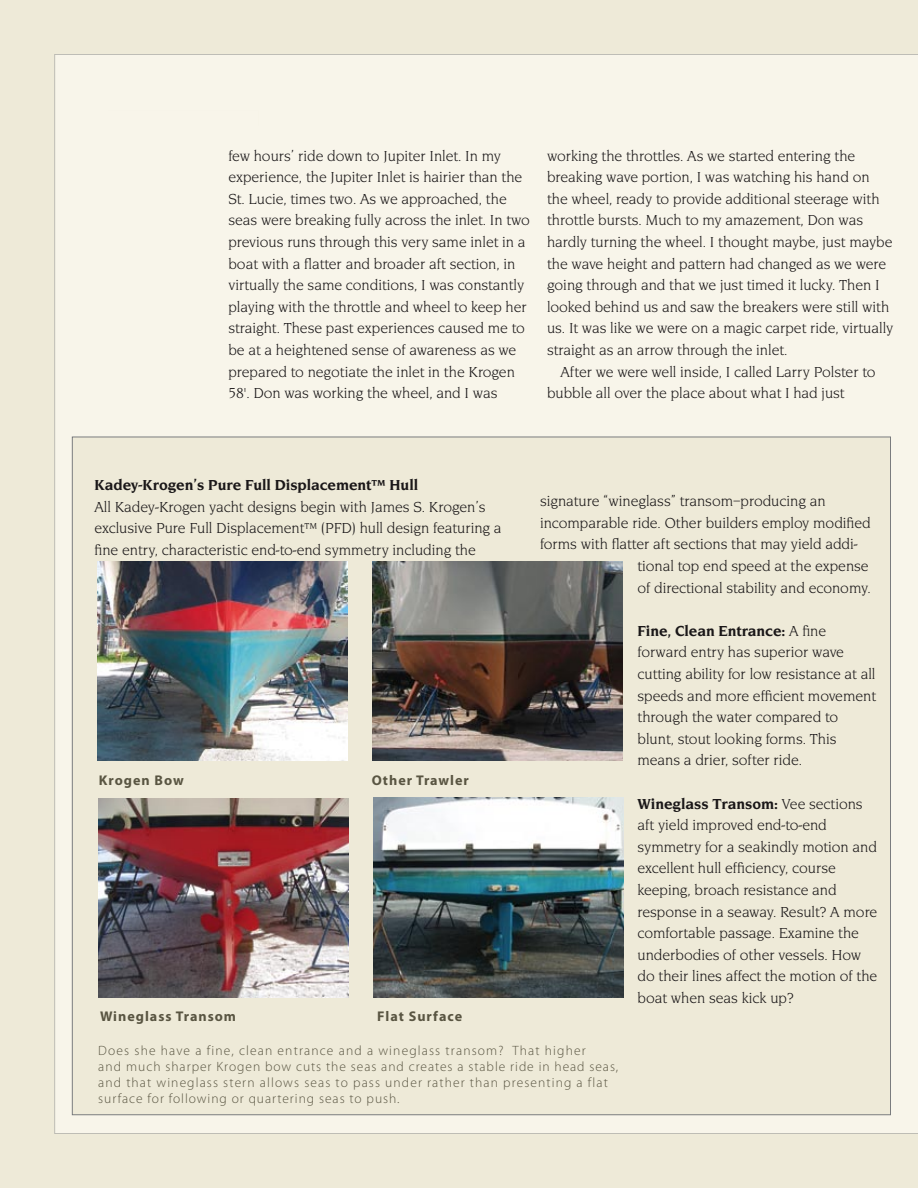
<style>
.page{position:relative;width:918px;height:1188px;background:#eeead8}
.page>*{position:absolute;margin:0;border:0;box-sizing:border-box;transform-origin:0 0}
.t1{font:15px/21.6px "Novarese ITC";color:#1a1718}
.t2{font:700 15px "Novarese ITC";color:#1a1718}
.t3{font:700 14.1px "Myriad Pro";letter-spacing:.07em;color:#595542}
.t4{font:300 13.5px/16.2px "Myriad Pro";letter-spacing:.08em;color:#595542}
.s1{font-weight:700}
</style>
<div class="page">
<div style="left:54px;top:54px;width:864px;height:1080px;background:#f8f5ea"></div>
<div style="left:108px;top:111px;width:150px;height:14px;background:#f8f5ea"></div>
<div style="left:72px;top:436px;width:819px;height:679px;background:#eeead8"></div>
<img style="left:98px;top:561px;width:250px;height:199px">
<img style="left:373px;top:561px;width:249px;height:199px">
<img style="left:99px;top:799px;width:249px;height:198px">
<img style="left:374px;top:797px;width:249px;height:200px">
<p class="t1" style="left:228px;top:145px;width:303px">few hours’ ride down to Jupiter Inlet. In my experience, the Jupiter Inlet is hairier than the St. Lucie, times two. As we approached, the seas were breaking fully across the inlet. In two previous runs through this very same inlet in a boat with a flatter and broader aft section, in virtually the same conditions, I was constantly playing with the throttle and wheel to keep her straight. These past experiences caused me to be at a heightened sense of awareness as we prepared to negotiate the inlet in the Krogen 58'. Don was working the wheel, and I was</p>
<p class="t1" style="left:547px;top:145px;width:348px">working the throttles. As we started entering the breaking wave portion, I was watching his hand on the wheel, ready to provide additional steerage with throttle bursts. Much to my amazement, Don was hardly turning the wheel. I thought maybe, just maybe the wave height and pattern had changed as we were going through and that we just timed it lucky. Then I looked behind us and saw the breakers were still with us. It was like we were on a magic carpet ride, virtually straight as an arrow through the inlet.</p>
<p class="t1" style="left:547px;top:361px;width:330px;text-indent:14px">After we were well inside, I called Larry Polster to bubble all over the place about what I had just</p>
<p class="t2" style="left:94px;top:476px;width:325px">Kadey-Krogen’s Pure Full Displacement™ Hull</p>
<p class="t1" style="left:94px;top:496px;width:409px">All Kadey-Krogen yacht designs begin with James S. Krogen’s exclusive Pure Full Displacement™ (PFD) hull design featuring a fine entry, characteristic end-to-end symmetry including the</p>
<p class="t1" style="left:540px;top:491px;width:287px">signature “wineglass” transom–producing an</p>
<p class="t1" style="left:540px;top:512px;width:332px">incomparable ride. Other builders employ modified</p>
<p class="t1" style="left:540px;top:534px;width:319px">forms with flatter aft sections that may yield addi-</p>
<p class="t1" style="left:637px;top:555px;width:233px">tional top end speed at the expense</p>
<p class="t1" style="left:637px;top:577px;width:235px">of directional stability and economy.</p>
<p class="t1" style="left:637px;top:620px;width:240px"><span class="s1">Fine, Clean Entrance:</span> A fine forward entry has superior wave cutting ability for low resistance at all speeds and more efficient movement through the water compared to blunt, stout looking forms. This means a drier, softer ride.</p>
<p class="t1" style="left:637px;top:793px;width:241px"><span class="s1">Wineglass Transom:</span> Vee sections aft yield improved end-to-end symmetry for a seakindly motion and excellent hull efficiency, course keeping, broach resistance and response in a seaway. Result? A more comfortable passage. Examine the underbodies of other vessels. How do their lines affect the motion of the boat when seas kick up?</p>
<p class="t3" style="left:99px;top:772px;width:87px">Krogen Bow</p>
<p class="t3" style="left:372px;top:772px;width:99px">Other Trawler</p>
<p class="t3" style="left:100px;top:1009px;width:137px">Wineglass Transom</p>
<p class="t3" style="left:377px;top:1009px;width:86px">Flat Surface</p>
<p class="t4" style="left:98px;top:1043px;width:521px">Does she have a fine, clean entrance and a wineglass transom? That higher<br>and much sharper Krogen bow cuts the seas and creates a stable ride in head seas, and that wineglass stern allows seas to pass under rather than presenting a flat surface for following or quartering seas to push.</p>
</div>
